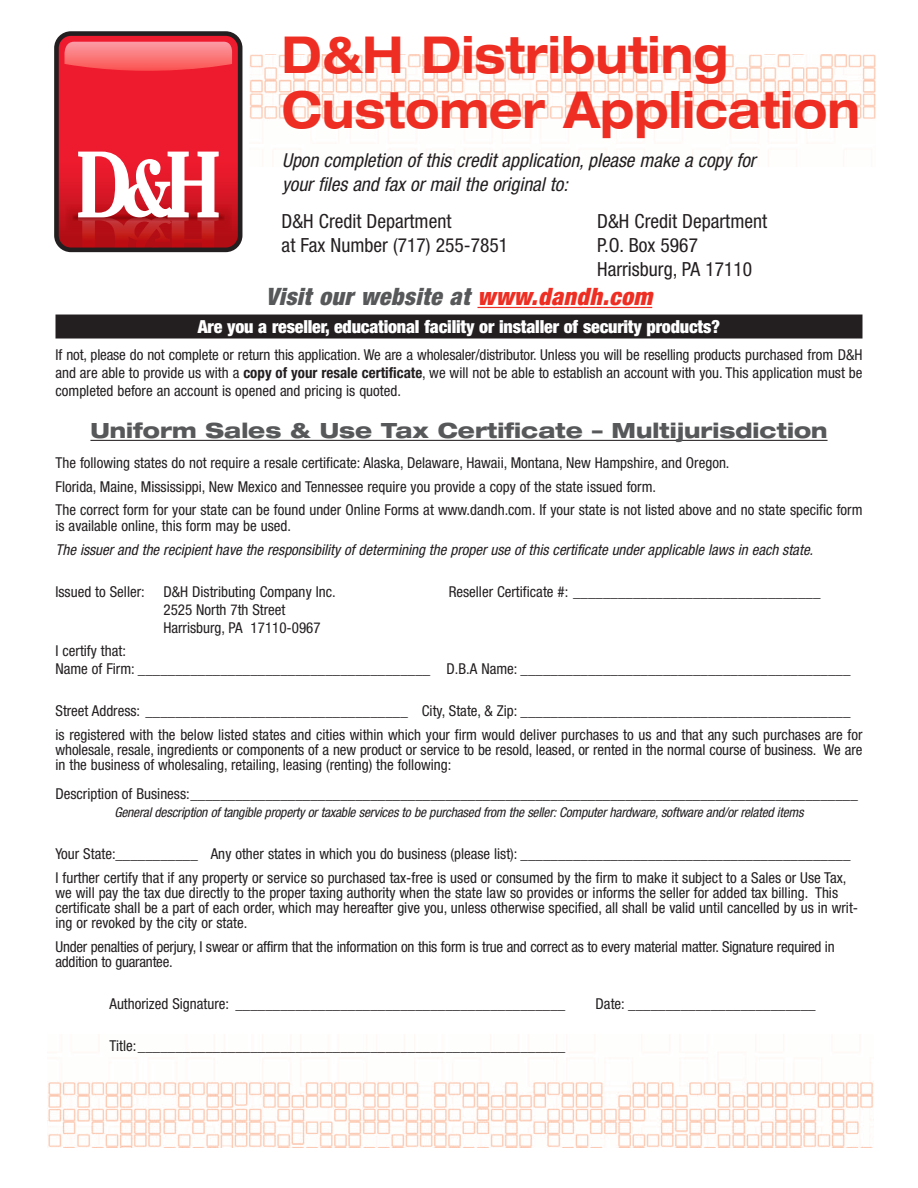
<style>
.page{position:relative;width:918px;height:1188px;background:#fff}
.page>*{position:absolute;margin:0;border:0;box-sizing:border-box;transform-origin:0 0}
.t1{font:700 expanded 51px/55.5px "Helvetica Neue LT Std";color:#ee2e22;scale:.87 1}
.t2{font:italic 900 condensed 24px "Helvetica Neue LT Std";letter-spacing:.02em;color:#57585a}
.t3{font:800 expanded 21px "Helvetica Neue LT Std";color:#57585a}
.t4{font:condensed 19.5px "Helvetica Neue LT Std";color:#231f20}
.t5{font:italic condensed 19.2px/24px "Helvetica Neue LT Std";color:#231f20}
.t6{font:900 condensed 18px "Helvetica Neue LT Std";letter-spacing:-.01em;color:#fff}
.t7{font:condensed 15px/15px "Helvetica Neue LT Std";color:#231f20}
.t8{font:italic condensed 15px "Helvetica Neue LT Std";color:#231f20}
.t9{font:italic condensed 13.5px "Helvetica Neue LT Std";letter-spacing:-.015em;color:#231f20}
.s1{color:#ee2e22}
.s2{font-weight:700}
</style>
<div class="page">
<img style="left:48px;top:1035px;width:826px;height:113px">
<div style="left:54px;top:31px;width:188px;height:221px;background:#231f20;border-radius:17px"></div>
<svg style="left:59px;top:36px;width:179px;height:212px;background:#e5414e"></svg>
<img style="left:249px;top:54px;width:626px;height:112px">
<hr style="left:477px;top:307px;width:175px;height:1px;background:#ee2e22">
<div style="left:56px;top:315px;width:806px;height:24px;background:#231f20"></div>
<hr style="left:90px;top:440px;width:738px;height:1px;background:#231f20">
<p class="t1" style="left:282px;top:25px;width:666px">D&amp;H Distributing<br>Customer Application</p>
<p class="t5" style="left:282px;top:148px;width:475px">Upon completion of this credit application, please make a copy for your files and fax or mail the original to:</p>
<p class="t4" style="left:282px;top:209px;width:171px">D&amp;H Credit Department</p>
<p class="t4" style="left:597px;top:209px;width:171px">D&amp;H Credit Department</p>
<p class="t4" style="left:282px;top:233px;width:228px">at Fax Number (717) 255-7851</p>
<p class="t4" style="left:597px;top:233px;width:102px">P.O. Box 5967</p>
<p class="t4" style="left:597px;top:257px;width:156px">Harrisburg, PA 17110</p>
<p class="t2" style="left:266px;top:282px;width:388px">Visit our website at <span class="s1">www.dandh.com</span></p>
<p class="t6" style="left:198px;top:315px;width:524px">Are you a reseller, educational facility or installer of security products?</p>
<p class="t7" style="left:56px;top:345px;width:809px;line-height:18px;text-align:justify">If not, please do not complete or return this application. We are a wholesaler/distributor. Unless you will be reselling products purchased from D&amp;H and are able to provide us with a <span class="s2">copy of your resale certificate</span>, we will not be able to establish an account with you. This application must be completed before an account is opened and pricing is quoted.</p>
<p class="t3" style="left:90px;top:417px;width:739px">Uniform Sales &amp; Use Tax Certificate – Multijurisdiction</p>
<p class="t7" style="left:56px;top:455px;width:676px">The following states do not require a resale certificate: Alaska, Delaware, Hawaii, Montana, New Hampshire, and Oregon.</p>
<p class="t7" style="left:56px;top:479px;width:602px">Florida, Maine, Mississippi, New Mexico and Tennessee require you provide a copy of the state issued form.</p>
<p class="t7" style="left:56px;top:501px;width:808px;line-height:16.5px">The correct form for your state can be found under Online Forms at www.dandh.com. If your state is not listed above and no state specific form is available online, this form may be used.</p>
<p class="t8" style="left:56px;top:541px;width:759px">The issuer and the recipient have the responsibility of determining the proper use of this certificate under applicable laws in each state.</p>
<p class="t7" style="left:56px;top:584px;width:282px">Issued to Seller: D&amp;H Distributing Company Inc.</p>
<p class="t7" style="left:449px;top:584px;width:373px">Reseller Certificate #: _________________________________</p>
<p class="t7" style="left:164px;top:602px;width:124px">2525 North 7th Street</p>
<p class="t7" style="left:164px;top:620px;width:159px">Harrisburg, PA 17110-0967</p>
<p class="t7" style="left:56px;top:644px;width:72px">I certify that:</p>
<p class="t7" style="left:56px;top:662px;width:797px">Name of Firm: _______________________________________ D.B.A Name: ____________________________________________</p>
<p class="t7" style="left:56px;top:704px;width:797px">Street Address: ___________________________________ City, State, &amp; Zip: ____________________________________________</p>
<p class="t7" style="left:56px;top:728px;width:809px;text-align:justify">is registered with the below listed states and cities within which your firm would deliver purchases to us and that any such purchases are for wholesale, resale, ingredients or components of a new product or service to be resold, leased, or rented in the normal course of business. We are in the business of wholesaling, retailing, leasing (renting) the following:</p>
<p class="t7" style="left:56px;top:786px;width:804px">Description of Business:_________________________________________________________________________________________</p>
<p class="t9" style="left:114px;top:804px;width:691px">General description of tangible property or taxable services to be purchased from the seller: Computer hardware, software and/or related items</p>
<p class="t7" style="left:56px;top:846px;width:797px">Your State:___________ Any other states in which you do business (please list): ____________________________________________</p>
<p class="t7" style="left:56px;top:870px;width:804px">I further certify that if any property or service so purchased tax-free is used or consumed by the firm to make it subject to a Sales or Use Tax, we will pay the tax due directly to the proper taxing authority when the state law so provides or informs the seller for added tax billing. This certificate shall be a part of each order, which may hereafter give you, unless otherwise specified, all shall be valid until cancelled by us in writ&shy;ing or revoked by the city or state.</p>
<p class="t7" style="left:56px;top:939px;width:781px">Under penalties of perjury, I swear or affirm that the information on this form is true and correct as to every material matter. Signature required in addition to guarantee.</p>
<p class="t7" style="left:110px;top:996px;width:457px">Authorized Signature: ____________________________________________</p>
<p class="t7" style="left:596px;top:996px;width:222px">Date: _________________________</p>
<p class="t7" style="left:110px;top:1038px;width:457px">Title:_________________________________________________________</p>
</div>
